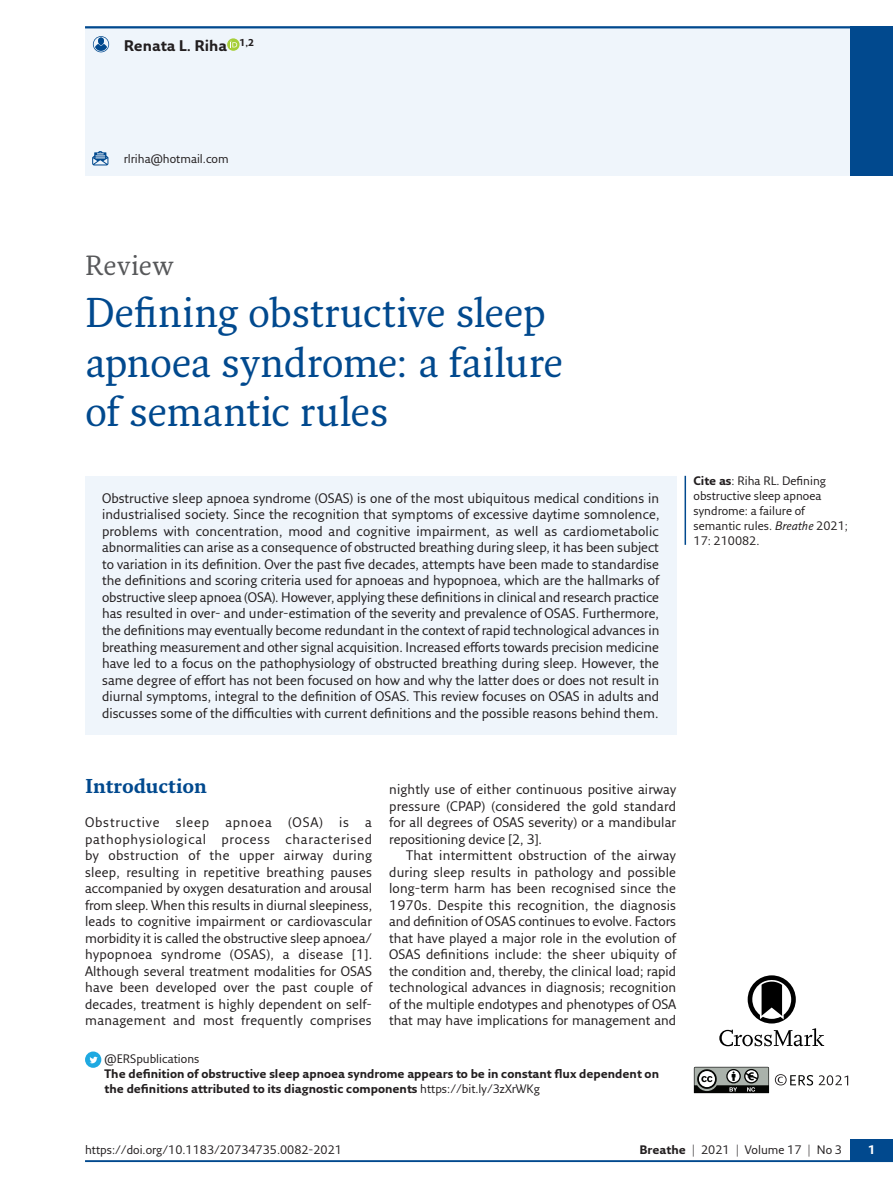
<style>
.page{position:relative;width:893px;height:1191px;background:#fff}
.page>*{position:absolute;margin:0;border:0;box-sizing:border-box;transform-origin:0 0}
.t1{font:40.5px/49.5px "Fresco Std";letter-spacing:-.005em;color:#01498e}
.t2{font:27px "Fresco Pro";letter-spacing:.025em;color:#57585a}
.t3{font:700 19.5px "Fresco Std";color:#01498e}
.t4{font:700 15px "Fresco Sans Pro";color:#231f20}
.t5{font:13.5px/16.5px "Fresco Sans Pro";letter-spacing:.005em;color:#231f20;text-align:justify}
.t6{font:12px/15px "Fresco Sans Pro";color:#231f20}
.t7{font:700 12px/15px "Fresco Sans Pro";color:#231f20}
.t8{font:700 12px "Fresco Sans Pro";color:#fff}
.s1{font-weight:700}
.s2{font-style:italic}
.s3{font-weight:400}
</style>
<div class="page">
<svg style="left:694px;top:1066px;width:75px;height:27px;background:#767a76"></svg>
<svg style="left:775px;top:1074px;width:38px;height:11px"></svg>
<svg style="left:819px;top:1075px;width:29px;height:10px"></svg>
<hr style="left:85px;top:1160px;width:808px;height:2px;background:#01498e">
<div style="left:850px;top:1138px;width:43px;height:23px;background:#01498e"></div>
<div style="left:85px;top:26px;width:808px;height:149px;background:#eff5fb"></div>
<div style="left:850px;top:26px;width:43px;height:149px;background:#01498e"></div>
<svg style="left:92px;top:151px;width:16px;height:14px"></svg>
<svg style="left:93px;top:36px;width:16px;height:16px"></svg>
<hr style="left:85px;top:26px;width:808px;height:2px;background:#01498e">
<div style="left:85px;top:1051px;width:16px;height:16px;background:#1fa9e1;border-radius:50%"></div>
<svg style="left:89px;top:1056px;width:9px;height:7px"></svg>
<svg style="left:719px;top:975px;width:105px;height:71px"></svg>
<div style="left:85px;top:476px;width:591px;height:258px;background:#eff5fb"></div>
<hr style="left:684px;top:476px;width:2px;height:69px;background:#01498e">
<svg style="left:227px;top:38px;width:13px;height:13px"></svg>
<svg style="left:230px;top:41px;width:7px;height:6px"></svg>
<p class="t4" style="left:124px;top:36px;width:132px">Renata L. Riha <sup>1,2</sup></p>
<p class="t6" style="left:124px;top:151px;width:106px">rlriha@hotmail.com</p>
<h2 class="t2" style="left:85px;top:248px;width:90px">Review</h2>
<h1 class="t1" style="left:85px;top:287px;width:480px">Defining obstructive sleep apnoea syndrome: a failure of semantic rules</h1>
<p class="t5" style="left:102px;top:489px;width:559px">Obstructive sleep apnoea syndrome (OSAS) is one of the most ubiquitous medical conditions in industrialised society. Since the recognition that symptoms of excessive daytime somnolence, problems with concentration, mood and cognitive impairment, as well as cardiometabolic abnormalities can arise as a consequence of obstructed breathing during sleep, it has been subject to variation in its definition. Over the past five decades, attempts have been made to standardise the definitions and scoring criteria used for apnoeas and hypopnoea, which are the hallmarks of obstructive sleep apnoea (OSA). However, applying these definitions in clinical and research practice has resulted in over- and under-estimation of the severity and prevalence of OSAS. Furthermore, the definitions may eventually become redundant in the context of rapid technological advances in breathing measurement and other signal acquisition. Increased efforts towards precision medicine have led to a focus on the pathophysiology of obstructed breathing during sleep. However, the same degree of effort has not been focused on how and why the latter does or does not result in diurnal symptoms, integral to the definition of OSAS. This review focuses on OSAS in adults and discusses some of the difficulties with current definitions and the possible reasons behind them.</p>
<p class="t6" style="left:693px;top:473px;width:156px"><span class="s1">Cite as</span>: Riha RL. Defining obstructive sleep apnoea syndrome: a failure of semantic rules. <span class="s2">Breathe</span> 2021;<br>17: 210082.</p>
<h3 class="t3" style="left:85px;top:773px;width:123px">Introduction</h3>
<p class="t5" style="left:85px;top:814px;width:289px">Obstructive sleep apnoea (OSA) is a pathophysiological process characterised by obstruction of the upper airway during sleep, resulting in repetitive breathing pauses accompanied by oxygen desaturation and arousal from sleep. When this results in diurnal sleepiness, leads to cognitive impairment or cardiovascular morbidity it is called the obstructive sleep apnoea/ hypopnoea syndrome (OSAS), a disease [1].<br>Although several treatment modalities for OSAS have been developed over the past couple of decades, treatment is highly dependent on self&shy;management and most frequently comprises</p>
<p class="t5" style="left:389px;top:780px;width:288px">nightly use of either continuous positive airway pressure (CPAP) (considered the gold standard for all degrees of OSAS severity) or a mandibular repositioning device [2, 3].</p>
<p class="t5" style="left:389px;top:846px;width:289px;text-indent:17px">That intermittent obstruction of the airway during sleep results in pathology and possible long-term harm has been recognised since the 1970s. Despite this recognition, the diagnosis and definition of OSAS continues to evolve. Factors that have played a major role in the evolution of OSAS definitions include: the sheer ubiquity of the condition and, thereby, the clinical load; rapid technological advances in diagnosis; recognition of the multiple endotypes and phenotypes of OSA that may have implications for management and</p>
<p class="t6" style="left:105px;top:1051px;width:96px">@ERSpublications</p>
<p class="t7" style="left:105px;top:1066px;width:556px">The definition of obstructive sleep apnoea syndrome appears to be in constant flux dependent on the definitions attributed to its diagnostic components <span class="s3">https://bit.ly/3zXrWKg</span></p>
<p class="t6" style="left:85px;top:1142px;width:258px">https://doi.org/10.1183/20734735.0082-2021</p>
<p class="t6" style="left:639px;top:1142px;width:204px"><span class="s1">Breathe</span> | 2021 | Volume 17 | No 3</p>
<p class="t8" style="left:868px;top:1142px;width:9px">1</p>
</div>
